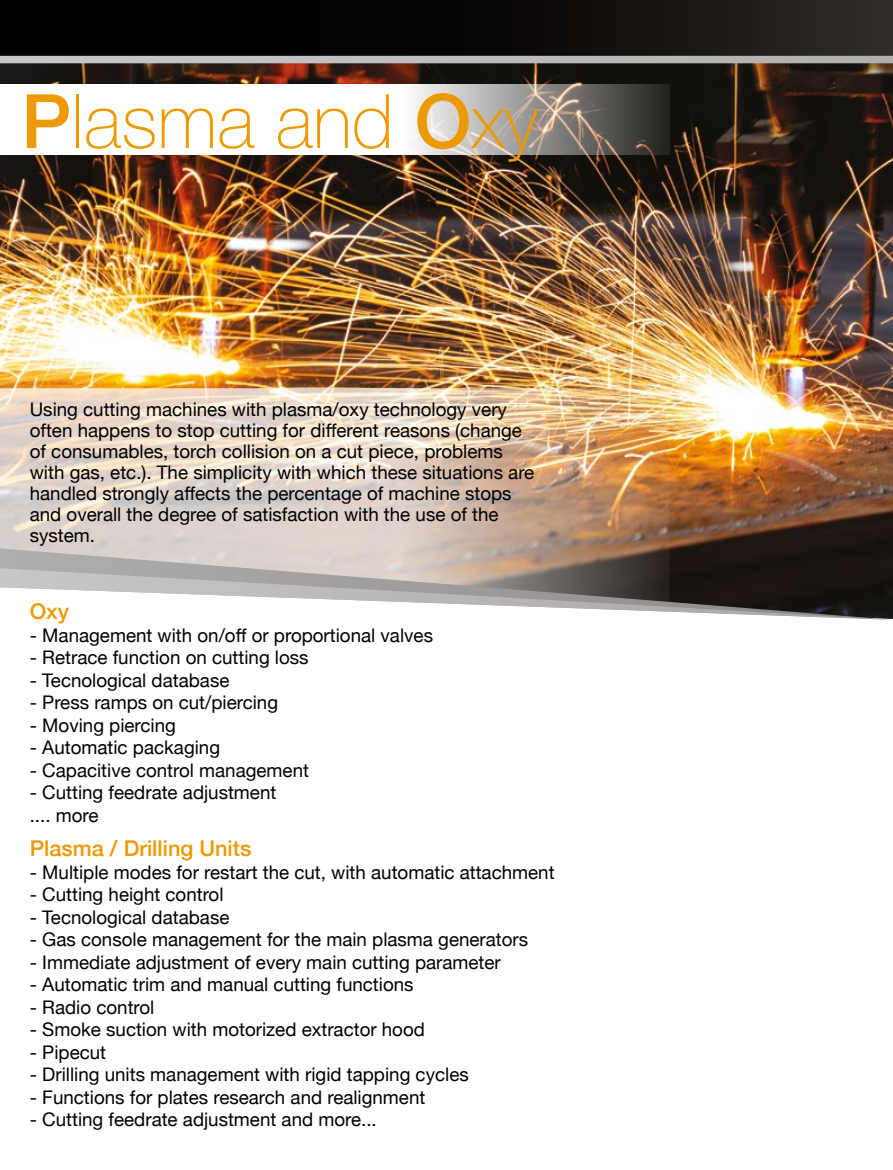
<style>
.page{position:relative;width:893px;height:1170px;background:#fff}
.page>*{position:absolute;margin:0;border:0;box-sizing:border-box;transform-origin:0 0}
.t1{font:100 75px "Helvetica Neue";color:#ed9a00}
.t2{font:500 21.75px "Helvetica Neue";color:#ed9a00}
.t3{font:18.75px/21px "Helvetica Neue";color:#000}
.s1{font-weight:500}
</style>
<div class="page">
<img style="left:0;top:63px;width:893px;height:485px">
<img style="left:0;top:388px;width:670px;height:160px">
<div style="left:0;top:0;width:893px;height:60px;background:linear-gradient(to right,#000,#25211e)"></div>
<svg style="left:0;top:56px;width:893px;height:7px;fill:#bebcbc"></svg>
<svg style="left:0;top:548px;width:893px;height:18px"></svg>
<svg style="left:0;top:566px;width:893px;height:53px"></svg>
<svg style="left:0;top:84px;width:670px;height:71px"></svg>
<h1 class="t1" style="left:21px;top:64px;width:518px"><span class="s1">P</span>lasma and <span class="s1">O</span>xy</h1>
<p class="t3" style="left:30px;top:399px;width:506px">Using cutting machines with plasma/oxy technology very often happens to stop cutting for different reasons (change of consumables, torch collision on a cut piece, problems with gas, etc.). The simplicity with which these situations are handled strongly affects the percentage of machine stops and overall the degree of satisfaction with the use of the system.</p>
<p class="t2" style="left:30px;top:594px;width:41px">Oxy</p>
<p class="t3" style="left:30px;top:625px;width:405px">- Management with on/off or proportional valves</p>
<p class="t3" style="left:30px;top:648px;width:280px">- Retrace function on cutting loss</p>
<p class="t3" style="left:30px;top:670px;width:201px">- Tecnological database</p>
<p class="t3" style="left:30px;top:693px;width:250px">- Press ramps on cut/piercing</p>
<p class="t3" style="left:30px;top:715px;width:148px">- Moving piercing</p>
<p class="t3" style="left:30px;top:738px;width:192px">- Automatic packaging</p>
<p class="t3" style="left:30px;top:760px;width:281px">- Capacitive control management</p>
<p class="t3" style="left:30px;top:782px;width:248px;line-height:22.5px">- Cutting feedrate adjustment .... more</p>
<p class="t2" style="left:30px;top:830px;width:223px">Plasma / Drilling Units</p>
<p class="t3" style="left:30px;top:862px;width:526px">- Multiple modes for restart the cut, with automatic attachment</p>
<p class="t3" style="left:30px;top:884px;width:195px">- Cutting height control</p>
<p class="t3" style="left:30px;top:907px;width:201px">- Tecnological database</p>
<p class="t3" style="left:30px;top:929px;width:500px">- Gas console management for the main plasma generators</p>
<p class="t3" style="left:30px;top:952px;width:473px">- Immediate adjustment of every main cutting parameter</p>
<p class="t3" style="left:30px;top:974px;width:385px">- Automatic trim and manual cutting functions</p>
<p class="t3" style="left:30px;top:997px;width:126px">- Radio control</p>
<p class="t3" style="left:30px;top:1019px;width:397px">- Smoke suction with motorized extractor hood</p>
<p class="t3" style="left:30px;top:1042px;width:78px">- Pipecut</p>
<p class="t3" style="left:30px;top:1064px;width:440px">- Drilling units management with rigid tapping cycles</p>
<p class="t3" style="left:30px;top:1087px;width:397px">- Functions for plates research and realignment</p>
<p class="t3" style="left:30px;top:1109px;width:349px">- Cutting feedrate adjustment and more...</p>
</div>
